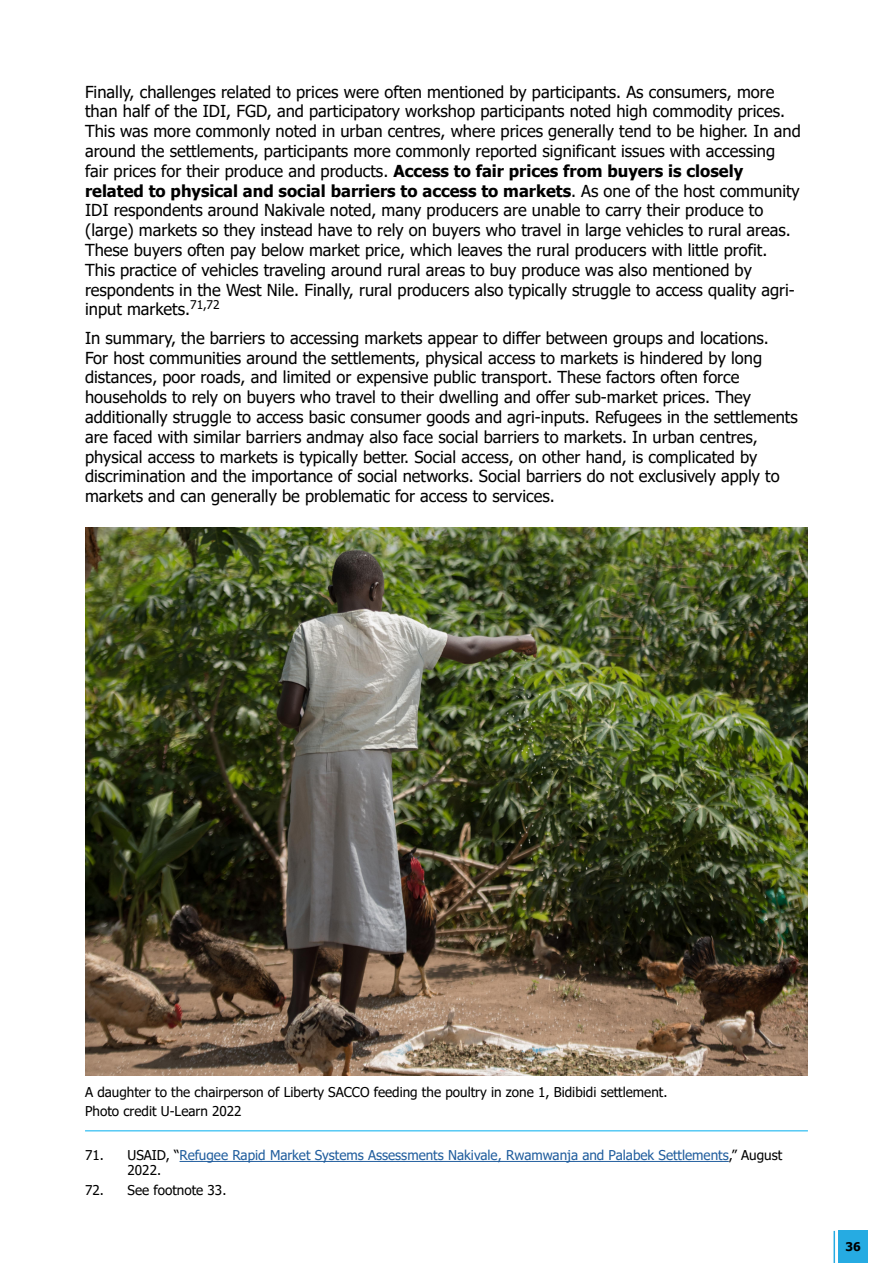
<style>
.page{position:relative;width:893px;height:1263px;background:#fff}
.page>*{position:absolute;margin:0;border:0;box-sizing:border-box;transform-origin:0 0}
.t1{font:16.5px/19.8px "Tahoma";color:#000}
.t2{font:13.5px/19.2px "Tahoma";color:#000}
.t3{font:13.5px/15px "Tahoma";color:#215e9e}
.t4{font:700 12px "Tahoma";color:#000}
.s1{font-weight:700}
.s2{color:#000}
</style>
<div class="page">
<div style="left:838px;top:1231px;width:30px;height:32px;background:#26abe2"></div>
<hr style="left:833px;top:1231px;width:2px;height:32px;background:#26abe2">
<hr style="left:180px;top:1161px;width:549px;height:1px;background:#215e9e">
<hr style="left:85px;top:1130px;width:723px;height:1px;background:#00aeef">
<img style="left:85px;top:527px;width:723px;height:549px">
<p class="t1" style="left:85px;top:83px;width:717px">Finally, challenges related to prices were often mentioned by participants. As consumers, more than half of the IDI, FGD, and participatory workshop participants noted high commodity prices.<br>This was more commonly noted in urban centres, where prices generally tend to be higher. In and around the settlements, participants more commonly reported significant issues with accessing fair prices for their produce and products. <span class="s1">Access to fair prices from buyers is closely related to physical and social barriers to access to markets</span>. As one of the host community IDI respondents around Nakivale noted, many producers are unable to carry their produce to (large) markets so they instead have to rely on buyers who travel in large vehicles to rural areas.<br>These buyers often pay below market price, which leaves the rural producers with little profit.<br>This practice of vehicles traveling around rural areas to buy produce was also mentioned by respondents in the West Nile. Finally, rural producers also typically struggle to access quality agri&shy;input markets.<sup>71,72</sup></p>
<p class="t1" style="left:85px;top:329px;width:714px">In summary, the barriers to accessing markets appear to differ between groups and locations.<br>For host communities around the settlements, physical access to markets is hindered by long distances, poor roads, and limited or expensive public transport. These factors often force households to rely on buyers who travel to their dwelling and offer sub-market prices. They additionally struggle to access basic consumer goods and agri-inputs. Refugees in the settlements are faced with similar barriers andmay also face social barriers to markets. In urban centres, physical access to markets is typically better. Social access, on other hand, is complicated by discrimination and the importance of social networks. Social barriers do not exclusively apply to markets and can generally be problematic for access to services.</p>
<p class="t2" style="left:85px;top:1083px;width:584px">A daughter to the chairperson of Liberty SACCO feeding the poultry in zone 1, Bidibidi settlement.<br>Photo credit U-Learn 2022</p>
<p class="t3" style="left:128px;top:1149px;width:656px;text-indent:-43px"><span class="s2">71. USAID, “</span>Refugee Rapid Market Systems Assessments Nakivale, Rwamwanja and Palabek Settlements<span class="s2">,” August<br>2022.</span></p>
<p class="t2" style="left:85px;top:1181px;width:143px">72. See footnote 33.</p>
<p class="t4" style="left:846px;top:1238px;width:17px">36</p>
</div>
